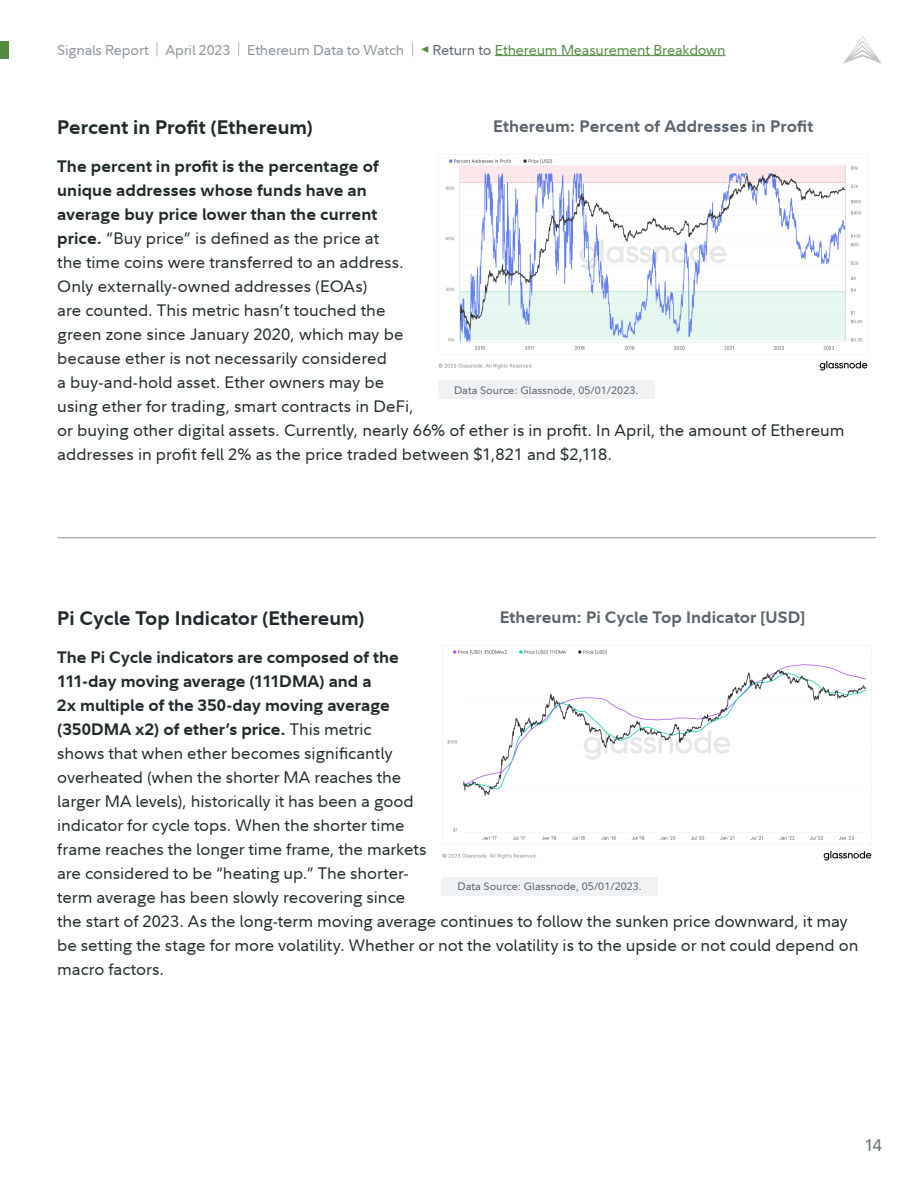
<style>
.page{position:relative;width:918px;height:1188px;background:#fff}
.page>*{position:absolute;margin:0;border:0;box-sizing:border-box;transform-origin:0 0}
.t1{font:700 19.5px "Fidelity Sans";color:#212b2c}
.t2{font:16.5px/24px "Fidelity Sans";color:#212b2c}
.t3{font:700 16.5px "Fidelity Sans";letter-spacing:.005em;color:#5c656d}
.t4{font:16.5px "Fidelity Sans";color:#5c656d}
.t5{font:14.25px "Fidelity Sans";letter-spacing:-.01em;color:#8d9399}
.t6{font:10.8px "Fidelity Sans";color:#5c656d}
.s1{font-weight:300}
.s2{font-family:"Minion Pro";color:#538a3f}
.s3{color:#5c656d}
.s4{color:#538a3f}
.s5{font-weight:700}
</style>
<div class="page">
<hr style="left:495px;top:55px;width:231px;height:1px;background:#538a3f">
<div style="left:0;top:41px;width:9px;height:18px;background:#538a3f"></div>
<svg style="left:843px;top:36px;width:39px;height:28px"></svg>
<hr style="left:57px;top:537px;width:819px;height:1px;background:#8d9399">
<img style="left:438px;top:154px;width:430px;height:217px">
<div style="left:438px;top:380px;width:217px;height:19px;background:#f1f2f3"></div>
<img style="left:442px;top:645px;width:430px;height:216px">
<div style="left:441px;top:877px;width:217px;height:19px;background:#f1f2f3"></div>
<p class="t5" style="left:57px;top:40px;width:670px">Signals Report <span class="s1">|</span> April 2023 <span class="s1">|</span> Ethereum Data to Watch <span class="s1">|</span> <span class="s2">◀</span> <span class="s3">Return to</span> <span class="s4">Ethereum Measurement Breakdown</span></p>
<p class="t1" style="left:57px;top:114px;width:257px">Percent in Profit (Ethereum)</p>
<p class="t3" style="left:493px;top:115px;width:322px">Ethereum: Percent of Addresses in Profit</p>
<p class="t2" style="left:57px;top:154px;width:789px"><span class="s5">The percent in profit is the percentage of<br>unique addresses whose funds have an<br>average buy price lower than the current<br>price.</span> “Buy price” is defined as the price at<br>the time coins were transferred to an address.<br>Only externally-owned addresses (EOAs)<br>are counted. This metric hasn’t touched the<br>green zone since January 2020, which may be<br>because ether is not necessarily considered<br>a buy-and-hold asset. Ether owners may be<br>using ether for trading, smart contracts in DeFi,<br>or buying other digital assets. Currently, nearly 66% of ether is in profit. In April, the amount of Ethereum addresses in profit fell 2% as the price traded between $1,821 and $2,118.</p>
<p class="t6" style="left:454px;top:383px;width:186px">Data Source: Glassnode, 05/01/2023.</p>
<p class="t1" style="left:57px;top:605px;width:309px">Pi Cycle Top Indicator (Ethereum)</p>
<p class="t3" style="left:500px;top:606px;width:307px">Ethereum: Pi Cycle Top Indicator [USD]</p>
<p class="t2" style="left:57px;top:645px;width:803px"><span class="s5">The Pi Cycle indicators are composed of the<br>111-day moving average (111DMA) and a<br>2x multiple of the 350-day moving average<br>(350DMA x2) of ether’s price.</span> This metric<br>shows that when ether becomes significantly<br>overheated (when the shorter MA reaches the<br>larger MA levels), historically it has been a good<br>indicator for cycle tops. When the shorter time<br>frame reaches the longer time frame, the markets<br>are considered to be “heating up.” The shorter-<br>term average has been slowly recovering since<br>the start of 2023. As the long-term moving average continues to follow the sunken price downward, it may be setting the stage for more volatility. Whether or not the volatility is to the upside or not could depend on macro factors.</p>
<p class="t6" style="left:457px;top:879px;width:186px">Data Source: Glassnode, 05/01/2023.</p>
<p class="t4" style="left:864px;top:1134px;width:19px">14</p>
</div>
